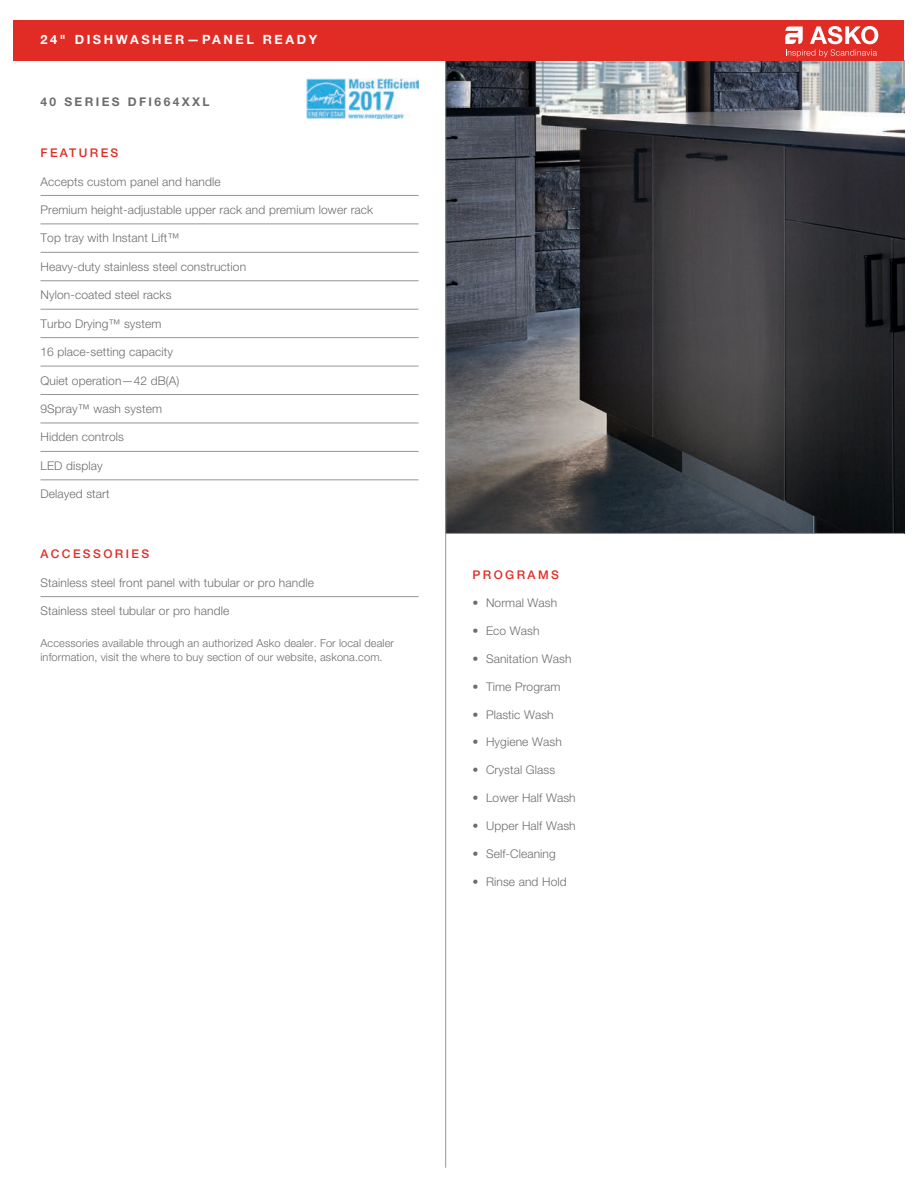
<style>
.page{position:relative;width:918px;height:1188px;background:#fff}
.page>*{position:absolute;margin:0;border:0;box-sizing:border-box;transform-origin:0 0}
.t1{font:700 12.75px "Helvetica Neue LT Std";letter-spacing:.2em;color:#fff}
.t2{font:300 12px "Helvetica Neue LT Std";letter-spacing:.01em;color:#6c6d70}
.t3{font:500 12px "Helvetica Neue LT Std";letter-spacing:.2em;color:#e12c26}
.t4{font:700 12px "Helvetica Neue LT Std";letter-spacing:.2em;color:#6c6d70}
.t5{font:300 10.95px/14.4px "Helvetica Neue LT Std";letter-spacing:.01em;color:#6c6d70}
</style>
<div class="page">
<img style="left:446px;top:61px;width:458px;height:472px">
<hr style="left:445px;top:61px;width:1px;height:1107px;background:#939598">
<div style="left:14px;top:20px;width:890px;height:41px;background:#e12c26"></div>
<svg style="left:785px;top:26px;width:93px;height:31px"></svg>
<hr style="left:446px;top:533px;width:458px;height:1px;background:#939598">
<hr style="left:40px;top:195px;width:378px;height:1px;background:#939598">
<hr style="left:40px;top:224px;width:378px;height:1px;background:#939598">
<hr style="left:40px;top:252px;width:378px;height:1px;background:#939598">
<hr style="left:40px;top:281px;width:378px;height:1px;background:#939598">
<hr style="left:40px;top:309px;width:378px;height:1px;background:#939598">
<hr style="left:40px;top:337px;width:378px;height:1px;background:#939598">
<hr style="left:40px;top:366px;width:378px;height:1px;background:#939598">
<hr style="left:40px;top:394px;width:378px;height:1px;background:#939598">
<hr style="left:40px;top:423px;width:378px;height:1px;background:#939598">
<hr style="left:40px;top:451px;width:378px;height:1px;background:#939598">
<hr style="left:40px;top:480px;width:378px;height:1px;background:#939598">
<hr style="left:40px;top:596px;width:378px;height:1px;background:#939598">
<img style="left:307px;top:79px;width:111px;height:40px">
<p class="t1" style="left:40px;top:32px;width:278px">24" DISHWASHER—PANEL READY</p>
<p class="t4" style="left:40px;top:95px;width:171px">40 SERIES DFI664XXL</p>
<p class="t3" style="left:40px;top:146px;width:79px">FEATURES</p>
<p class="t2" style="left:40px;top:174px;width:182px">Accepts custom panel and handle</p>
<p class="t2" style="left:40px;top:202px;width:334px">Premium height-adjustable upper rack and premium lower rack</p>
<p class="t2" style="left:40px;top:231px;width:140px">Top tray with Instant Lift™</p>
<p class="t2" style="left:40px;top:259px;width:207px">Heavy-duty stainless steel construction</p>
<p class="t2" style="left:40px;top:288px;width:133px">Nylon-coated steel racks</p>
<p class="t2" style="left:40px;top:316px;width:123px">Turbo Drying™ system</p>
<p class="t2" style="left:40px;top:345px;width:134px">16 place-setting capacity</p>
<p class="t2" style="left:40px;top:373px;width:141px">Quiet operation—42 dB(A)</p>
<p class="t2" style="left:40px;top:401px;width:123px">9Spray™ wash system</p>
<p class="t2" style="left:40px;top:430px;width:85px">Hidden controls</p>
<p class="t2" style="left:40px;top:458px;width:64px">LED display</p>
<p class="t2" style="left:40px;top:487px;width:71px">Delayed start</p>
<p class="t3" style="left:40px;top:547px;width:110px">ACCESSORIES</p>
<p class="t2" style="left:40px;top:575px;width:275px">Stainless steel front panel with tubular or pro handle</p>
<p class="t2" style="left:40px;top:604px;width:190px">Stainless steel tubular or pro handle</p>
<p class="t5" style="left:40px;top:636px;width:355px">Accessories available through an authorized Asko dealer. For local dealer information, visit the where to buy section of our website, askona.com.</p>
<p class="t3" style="left:472px;top:568px;width:88px">PROGRAMS</p>
<p class="t2" style="left:472px;top:595px;width:86px">• Normal Wash</p>
<p class="t2" style="left:472px;top:623px;width:69px">• Eco Wash</p>
<p class="t2" style="left:472px;top:651px;width:100px">• Sanitation Wash</p>
<p class="t2" style="left:472px;top:679px;width:89px">• Time Program</p>
<p class="t2" style="left:472px;top:707px;width:83px">• Plastic Wash</p>
<p class="t2" style="left:472px;top:735px;width:91px">• Hygiene Wash</p>
<p class="t2" style="left:472px;top:763px;width:84px">• Crystal Glass</p>
<p class="t2" style="left:472px;top:791px;width:105px">• Lower Half Wash</p>
<p class="t2" style="left:472px;top:819px;width:105px">• Upper Half Wash</p>
<p class="t2" style="left:472px;top:846px;width:85px">• Self-Cleaning</p>
<p class="t2" style="left:472px;top:874px;width:96px">• Rinse and Hold</p>
</div>
